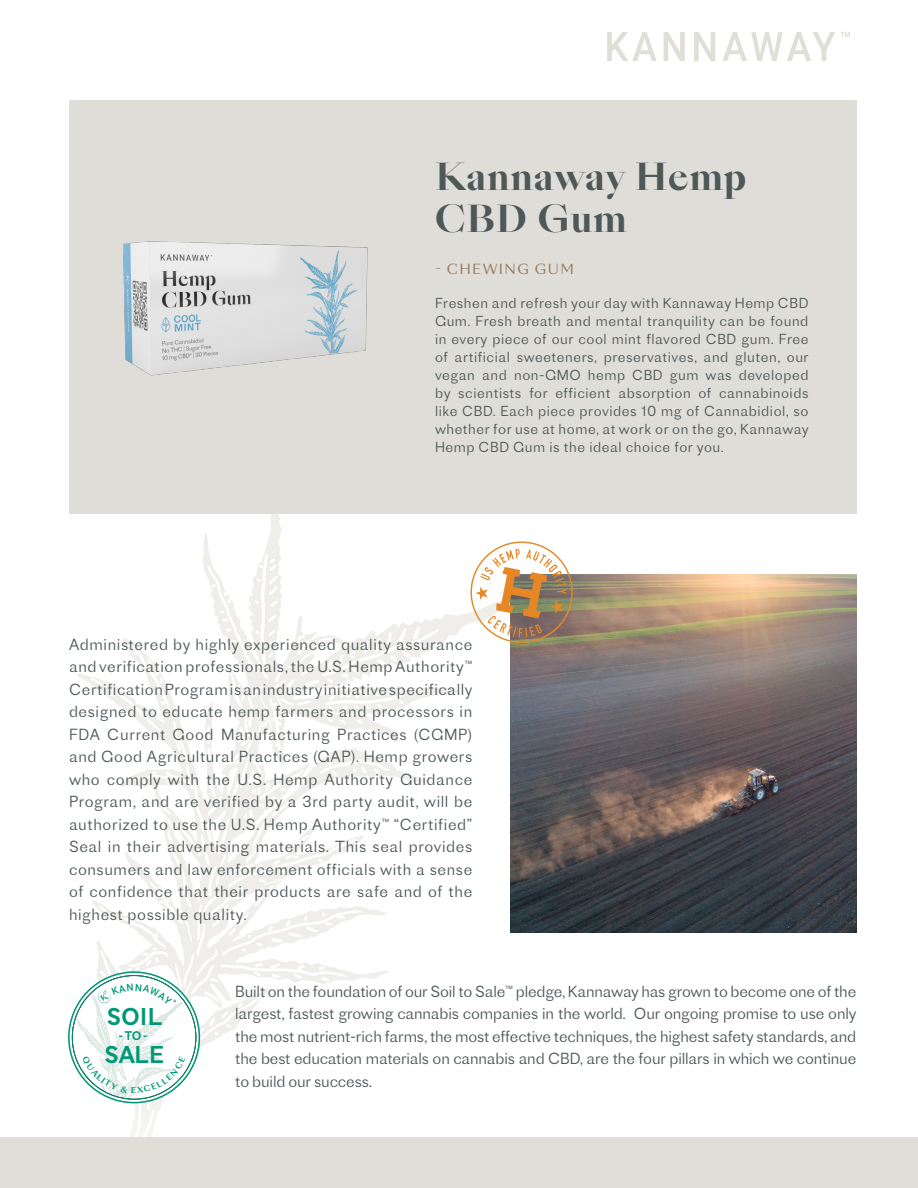
<style>
.page{position:relative;width:918px;height:1188px;background:#fff}
.page>*{position:absolute;margin:0;border:0;box-sizing:border-box;transform-origin:0 0}
.t1{font:700 36px/42px "Sang Bleu Empire";letter-spacing:.025em;color:#4e5859}
.t2{font:22.65px/37.7px "Proto Grotesk";color:#009878}
.t3{font:300 15px/22.5px "Proto Grotesk";letter-spacing:.005em;color:#4e5859;text-align:justify}
.t4{font:300 13.5px/18px "Proto Grotesk";letter-spacing:.04em;color:#4e5859;text-align:justify}
.t5{font:13.5px "Sang Bleu Sunrise";letter-spacing:.1em;color:#95785e}
.t6{font:11.7px "Proto Grotesk";color:#009878}
</style>
<div class="page">
<svg style="left:78px;top:514px;width:391px;height:181px"></svg>
<svg style="left:90px;top:554px;width:349px;height:493px"></svg>
<div style="left:69px;top:100px;width:787px;height:414px;background:#deddd7"></div>
<svg style="left:607px;top:32px;width:50px;height:29px"></svg>
<svg style="left:664px;top:32px;width:21px;height:29px"></svg>
<svg style="left:694px;top:32px;width:21px;height:29px"></svg>
<svg style="left:723px;top:32px;width:127px;height:29px"></svg>
<img style="left:123px;top:241px;width:245px;height:135px">
<img style="left:510px;top:574px;width:346px;height:359px">
<svg style="left:469px;top:541px;width:105px;height:102px"></svg>
<div style="left:0;top:1137px;width:918px;height:51px;background:#dfded7"></div>
<svg style="left:68px;top:971px;width:132px;height:132px"></svg>
<h1 class="t1" style="left:435px;top:157px;width:313px">Kannaway Hemp<br>CBD Gum</h1>
<p class="t5" style="left:435px;top:259px;width:141px">- CHEWING GUM</p>
<p class="t4" style="left:435px;top:294px;width:375px">Freshen and refresh your day with Kannaway Hemp CBD Gum. Fresh breath and mental tranquility can be found in every piece of our cool mint flavored CBD gum. Free of artificial sweeteners, preservatives, and gluten, our vegan and non-GMO hemp CBD gum was developed by scientists for efficient absorption of cannabinoids like CBD. Each piece provides 10 mg of Cannabidiol, so whether for use at home, at work or on the go, Kannaway Hemp CBD Gum is the ideal choice for you.</p>
<p class="t3" style="left:69px;top:633px;width:405px">Administered by highly experienced quality assurance and verification professionals, the U.S. Hemp Authority™ Certification Program is an industry initiative specifically designed to educate hemp farmers and processors in FDA Current Good Manufacturing Practices (CGMP) and Good Agricultural Practices (GAP). Hemp growers who comply with the U.S. Hemp Authority Guidance Program, and are verified by a 3rd party audit, will be authorized to use the U.S. Hemp Authority™ “Certified” Seal in their advertising materials. This seal provides consumers and law enforcement officials with a sense of confidence that their products are safe and of the highest possible quality.</p>
<h2 class="t2" style="left:104px;top:997px;width:62px">SOIL<br>SALE</h2>
<p class="t6" style="left:119px;top:1027px;width:31px">- TO -</p>
<p class="t3" style="left:235px;top:980px;width:623px">Built on the foundation of our Soil to Sale™ pledge, Kannaway has grown to become one of the largest, fastest growing cannabis companies in the world. Our ongoing promise to use only the most nutrient-rich farms, the most effective techniques, the highest safety standards, and the best education materials on cannabis and CBD, are the four pillars in which we continue to build our success.</p>
</div>
